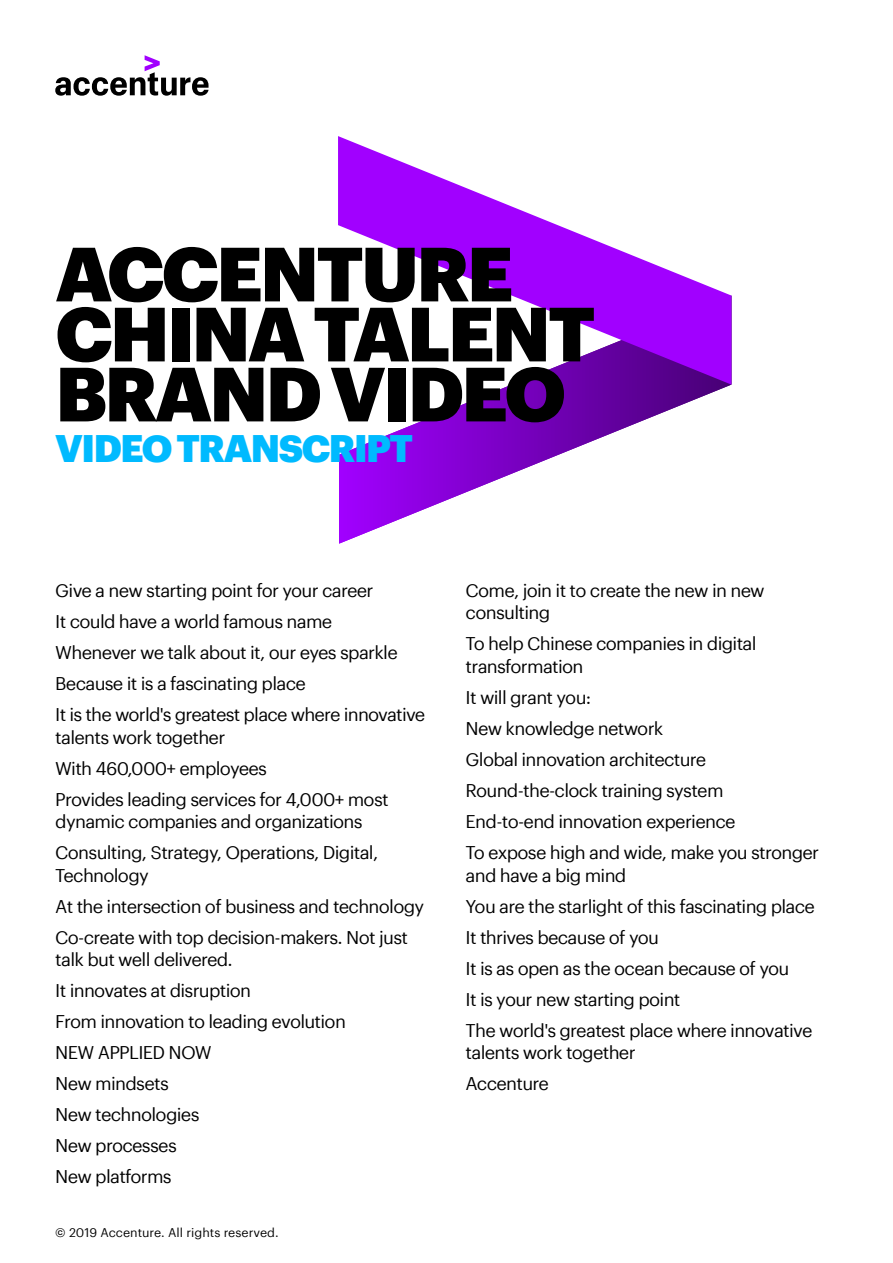
<style>
.page{position:relative;width:893px;height:1263px;background:#fff}
.page>*{position:absolute;margin:0;border:0;box-sizing:border-box;transform-origin:0 0}
.t1{font:900 75px "Graphik";letter-spacing:-.035em;color:#000}
.t2{font:900 37.5px "Graphik";letter-spacing:-.04em;color:#00baff}
.t3{font:18px/22.5px "Graphik";letter-spacing:-.04em;color:#000}
.t4{font:12.3px "Graphik";color:#000}
</style>
<div class="page">
<svg style="left:339px;top:385px;width:392px;height:158px"></svg>
<svg style="left:338px;top:136px;width:393px;height:249px"></svg>
<svg style="left:55px;top:55px;width:154px;height:41px"></svg>
<p class="t1" style="left:55px;top:216px;width:460px">ACCENTURE</p>
<p class="t1" style="left:55px;top:276px;width:541px">CHINA TALENT</p>
<p class="t1" style="left:55px;top:336px;width:512px">BRAND VIDEO</p>
<p class="t2" style="left:55px;top:419px;width:359px">VIDEO TRANSCRIPT</p>
<p class="t3" style="left:55px;top:578px;width:320px">Give a new starting point for your career</p>
<p class="t3" style="left:55px;top:609px;width:279px">It could have a world famous name</p>
<p class="t3" style="left:55px;top:640px;width:344px">Whenever we talk about it, our eyes sparkle</p>
<p class="t3" style="left:55px;top:671px;width:252px">Because it is a fascinating place</p>
<p class="t3" style="left:55px;top:702px;width:372px">It is the world's greatest place where innovative talents work together</p>
<p class="t3" style="left:55px;top:755px;width:213px">With 460,000+ employees</p>
<p class="t3" style="left:55px;top:786px;width:335px">Provides leading services for 4,000+ most dynamic companies and organizations</p>
<p class="t3" style="left:55px;top:840px;width:325px">Consulting, Strategy, Operations, Digital,<br>Technology</p>
<p class="t3" style="left:55px;top:893px;width:370px">At the intersection of business and technology</p>
<p class="t3" style="left:55px;top:924px;width:354px">Co-create with top decision-makers. Not just talk but well delivered.</p>
<p class="t3" style="left:55px;top:978px;width:197px">It innovates at disruption</p>
<p class="t3" style="left:55px;top:1009px;width:292px">From innovation to leading evolution</p>
<p class="t3" style="left:55px;top:1040px;width:158px">NEW APPLIED NOW</p>
<p class="t3" style="left:55px;top:1071px;width:115px">New mindsets</p>
<p class="t3" style="left:55px;top:1102px;width:146px">New technologies</p>
<p class="t3" style="left:55px;top:1133px;width:123px">New processes</p>
<p class="t3" style="left:55px;top:1164px;width:118px">New platforms</p>
<p class="t4" style="left:55px;top:1223px;width:225px">© 2019 Accenture. All rights reserved.</p>
<p class="t3" style="left:466px;top:578px;width:301px">Come, join it to create the new in new consulting</p>
<p class="t3" style="left:466px;top:631px;width:293px">To help Chinese companies in digital transformation</p>
<p class="t3" style="left:466px;top:685px;width:127px">It will grant you:</p>
<p class="t3" style="left:466px;top:716px;width:199px">New knowledge network</p>
<p class="t3" style="left:466px;top:747px;width:242px">Global innovation architecture</p>
<p class="t3" style="left:466px;top:778px;width:259px">Round-the-clock training system</p>
<p class="t3" style="left:466px;top:809px;width:271px">End-to-end innovation experience</p>
<p class="t3" style="left:466px;top:840px;width:355px">To expose high and wide, make you stronger and have a big mind</p>
<p class="t3" style="left:466px;top:893px;width:351px">You are the starlight of this fascinating place</p>
<p class="t3" style="left:466px;top:924px;width:195px">It thrives because of you</p>
<p class="t3" style="left:466px;top:955px;width:325px">It is as open as the ocean because of you</p>
<p class="t3" style="left:466px;top:986px;width:216px">It is your new starting point</p>
<p class="t3" style="left:466px;top:1017px;width:348px">The world's greatest place where innovative talents work together</p>
<p class="t3" style="left:466px;top:1071px;width:85px">Accenture</p>
</div>
